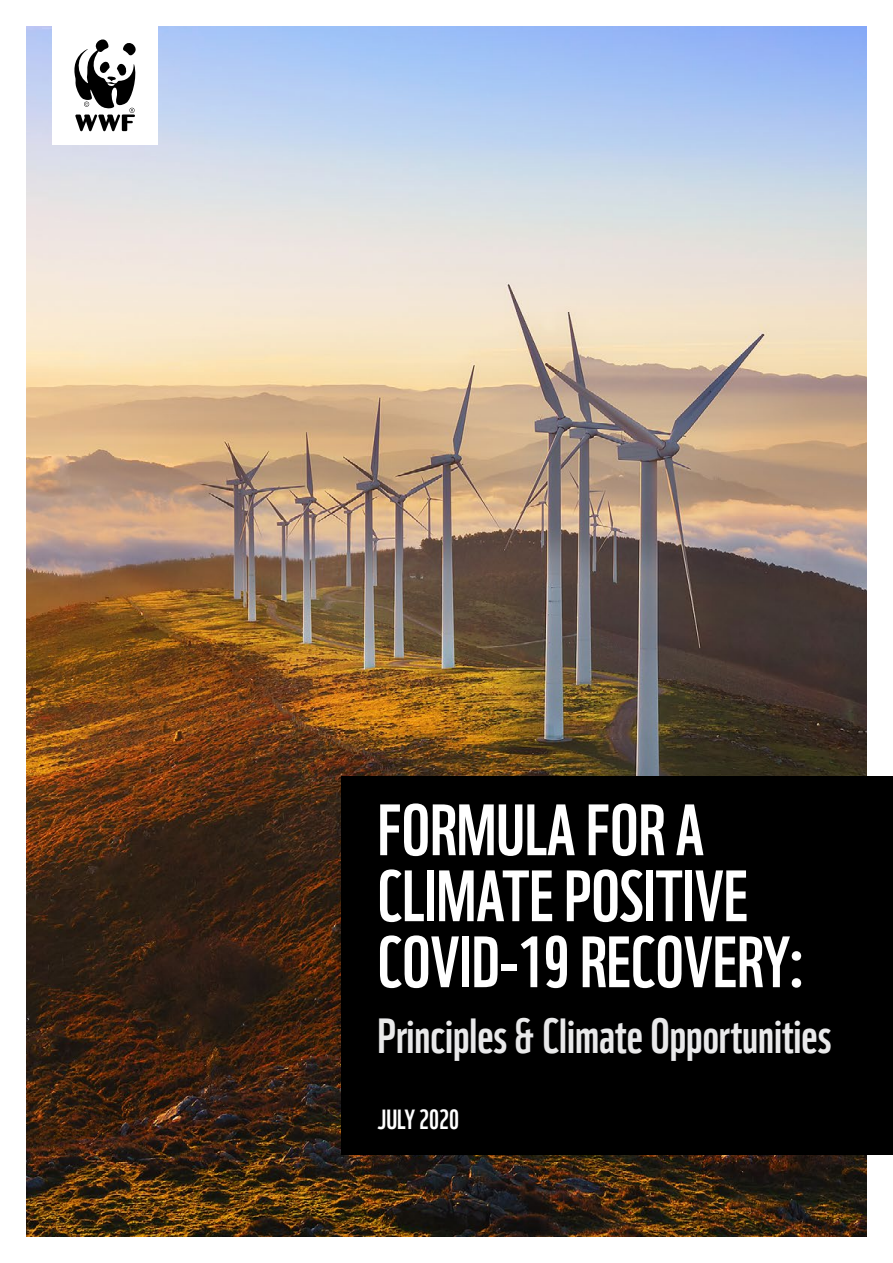
<style>
.page{position:relative;width:893px;height:1263px;background:#fff}
.page>*{position:absolute;margin:0;border:0;box-sizing:border-box;transform-origin:0 0}
.t1{font:70.5px/66px "WWF";color:#fff}
.t2{font:48px "WWF";color:#e9e9ea}
.t3{font:27px "WWF";color:#fff}
</style>
<div class="page">
<img style="left:26px;top:26px;width:841px;height:1211px">
<div style="left:53px;top:26px;width:105px;height:118px;background:#fff"></div>
<svg style="left:74px;top:39px;width:62px;height:92px"></svg>
<div style="left:341px;top:776px;width:552px;height:378px;background:#000"></div>
<p class="t1" style="left:378px;top:790px;width:429px">FORMULA FOR A<br>CLIMATE POSITIVE<br>COVID-19 RECOVERY:</p>
<p class="t2" style="left:378px;top:998px;width:455px">Principles &amp; Climate Opportunities</p>
<p class="t3" style="left:378px;top:1098px;width:83px">JULY 2020</p>
</div>
